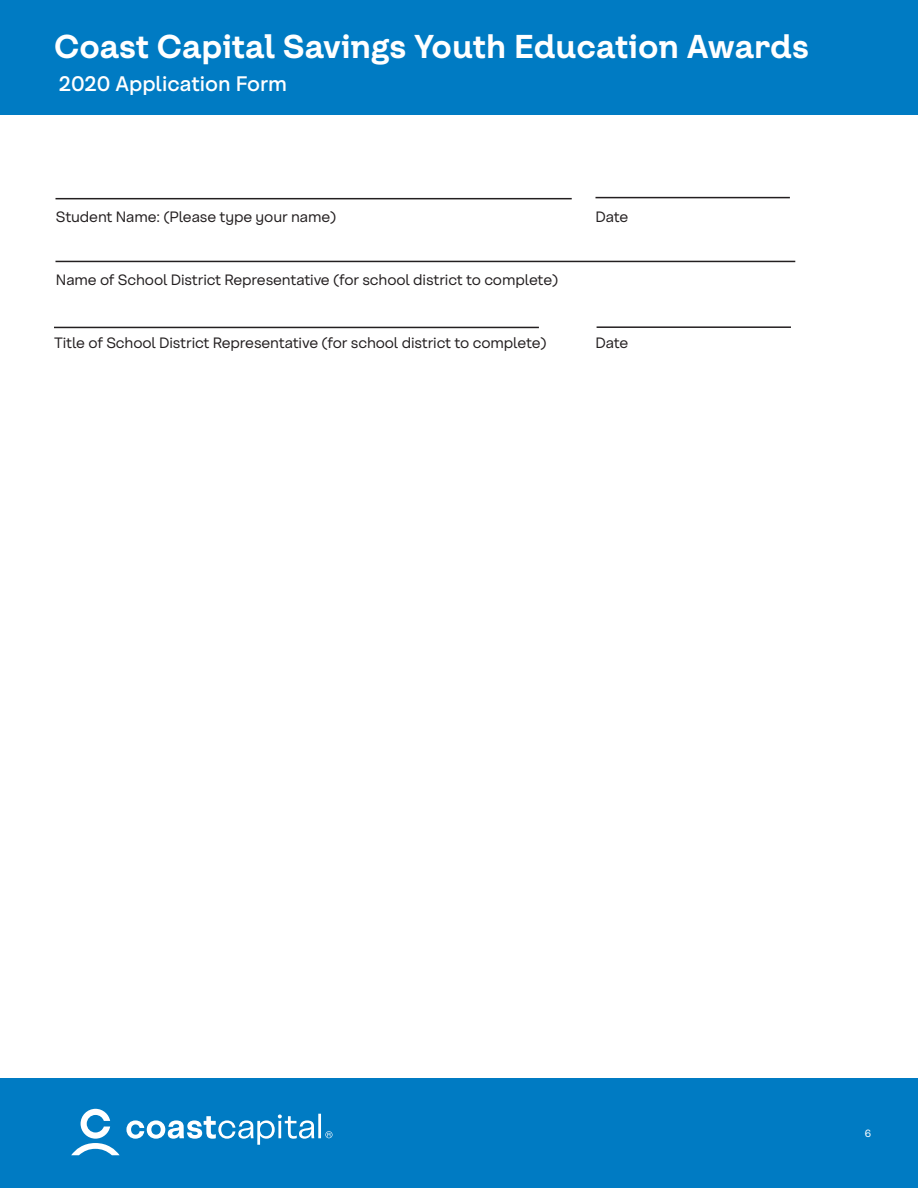
<style>
.page{position:relative;width:918px;height:1188px;background:#fff}
.page>*{position:absolute;margin:0;border:0;box-sizing:border-box;transform-origin:0 0}
.t1{font:700 33px "Coast Sans Headline";color:#fff}
.t2{font:500 21px "Coast Sans";color:#fff}
.t3{font:15px "Coast Sans";letter-spacing:-.01em;color:#231f20}
.t4{font:10.5px "Coast Sans";color:#fff}
</style>
<div class="page">
<div style="left:0;top:1079px;width:918px;height:109px;background:#007bc3"></div>
<svg style="left:71px;top:1109px;width:262px;height:46px"></svg>
<div style="left:0;top:0;width:918px;height:115px;background:#007bc3"></div>
<hr style="left:56px;top:198px;width:516px;height:1px;background:#231f20">
<hr style="left:596px;top:197px;width:194px;height:1px;background:#231f20">
<hr style="left:56px;top:261px;width:739px;height:1px;background:#231f20">
<hr style="left:54px;top:327px;width:485px;height:1px;background:#231f20">
<hr style="left:597px;top:326px;width:194px;height:2px;background:#231f20">
<h1 class="t1" style="left:54px;top:28px;width:756px">Coast Capital Savings Youth Education Awards</h1>
<h2 class="t2" style="left:59px;top:72px;width:230px">2020 Application Form</h2>
<p class="t3" style="left:56px;top:208px;width:282px">Student Name: (Please type your name)</p>
<p class="t3" style="left:596px;top:208px;width:34px">Date</p>
<p class="t3" style="left:56px;top:271px;width:504px">Name of School District Representative (for school district to complete)</p>
<p class="t3" style="left:54px;top:334px;width:494px">Title of School District Representative (for school district to complete)</p>
<p class="t3" style="left:596px;top:334px;width:34px">Date</p>
<p class="t4" style="left:865px;top:1128px;width:8px">6</p>
</div>
